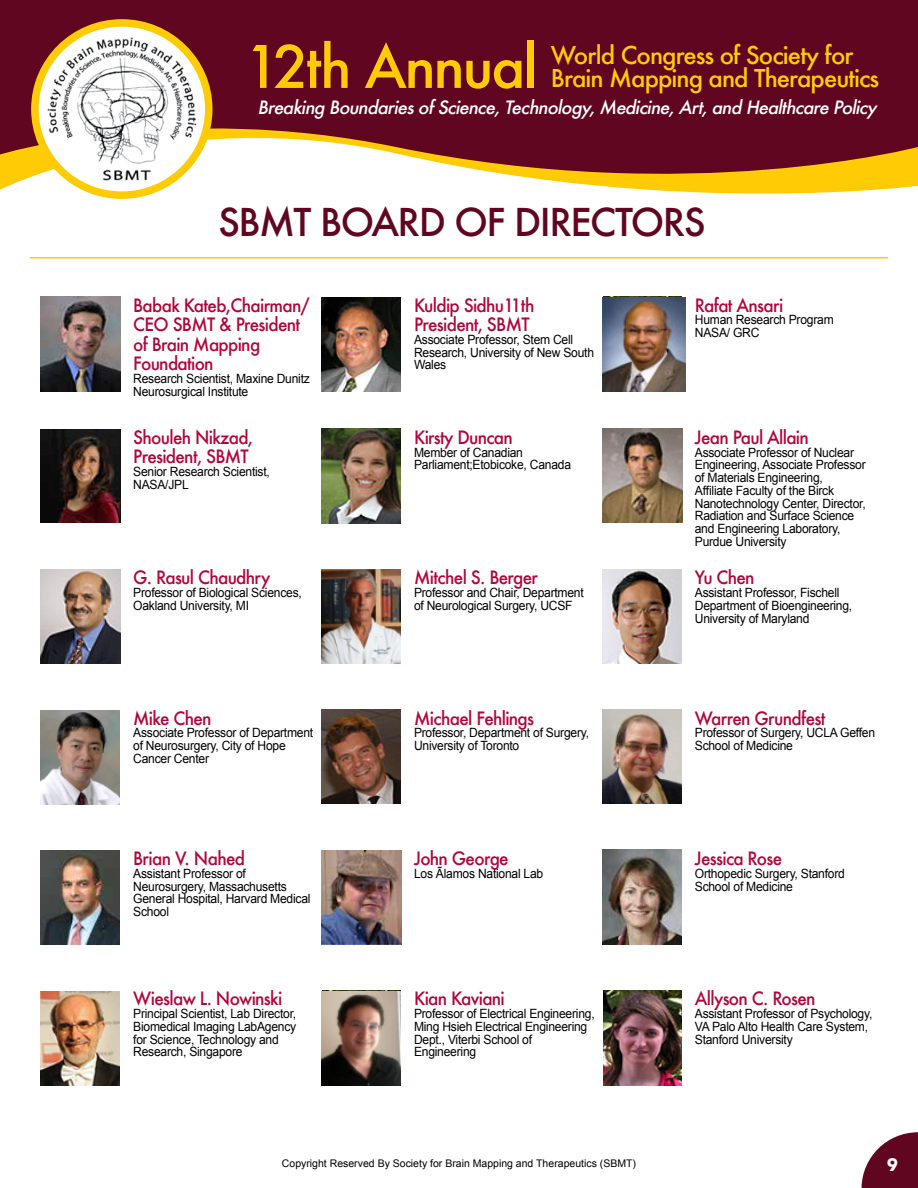
<style>
.page{position:relative;width:918px;height:1188px;background:#fff}
.page>*{position:absolute;margin:0;border:0;box-sizing:border-box;transform-origin:0 0}
.t1{font:500 57px "Futura";letter-spacing:-.04em;color:#ffcb05}
.t2{font:500 37.5px "Futura";letter-spacing:-.04em;color:#610621}
.t3{font:500 24px/22.5px "Futura";letter-spacing:-.04em;color:#ffcb05}
.t4{font:500 18px/19.5px "Futura";letter-spacing:-.04em;color:#b1063a;scale:.95 1}
.t5{font:italic 500 18px "Futura";color:#fff}
.t6{font:700 18px "Futura BT";color:#fff}
.t7{font:12.75px/12.8px "Arial";letter-spacing:-.02em;color:#000;scale:.95 1}
.t8{font:10.5px "Arial";color:#000}
</style>
<div class="page">
<svg style="left:862px;top:1132px;width:56px;height:56px"></svg>
<svg style="left:0;top:0;width:918px;height:199px;fill:#610621"></svg>
<svg style="left:35px;top:23px;width:174px;height:172px"></svg>
<img style="left:44px;top:31px;width:156px;height:156px">
<div style="left:31px;top:19px;width:182px;height:180px;border:8px solid #ffcb05;border-radius:50%"></div>
<img style="left:41px;top:297px;width:79px;height:94px">
<img style="left:603px;top:991px;width:79px;height:94px">
<hr style="left:30px;top:257px;width:858px;height:2px;background:#ffcb05">
<img style="left:322px;top:297px;width:79px;height:95px">
<img style="left:603px;top:297px;width:82px;height:95px">
<img style="left:41px;top:430px;width:79px;height:93px">
<img style="left:322px;top:429px;width:79px;height:94px">
<img style="left:603px;top:428px;width:79px;height:95px">
<img style="left:41px;top:569px;width:79px;height:95px">
<img style="left:322px;top:570px;width:79px;height:94px">
<img style="left:603px;top:569px;width:79px;height:95px">
<img style="left:41px;top:710px;width:78px;height:95px">
<img style="left:322px;top:709px;width:79px;height:95px">
<img style="left:603px;top:709px;width:79px;height:95px">
<img style="left:41px;top:850px;width:78px;height:95px">
<img style="left:322px;top:850px;width:79px;height:94px">
<img style="left:41px;top:991px;width:78px;height:95px">
<img style="left:322px;top:991px;width:79px;height:95px">
<img style="left:603px;top:850px;width:78px;height:94px">
<h1 class="t1" style="left:245px;top:28px;width:294px">12th Annual</h1>
<h3 class="t3" style="left:551px;top:44px;width:330px">World Congress of Society for<br>Brain Mapping and Therapeutics</h3>
<h3 class="t5" style="left:258px;top:94px;width:625px">Breaking BoundariesofScience,Technology,Medicine,Art,and HealthcarePolicy</h3>
<h2 class="t2" style="left:218px;top:196px;width:489px">SBMT BOARD OF DIRECTORS</h2>
<h3 class="t4" style="left:133px;top:295px;width:187px">Babak Kateb,Chairman/<br>CEO SBMT &amp; President of Brain Mapping<br>Foundation</h3>
<p class="t7" style="left:133px;top:372px;width:187px">Research Scientist, Maxine Dunitz<br>Neurosurgical Institute</p>
<h3 class="t4" style="left:133px;top:427px;width:128px">Shouleh Nikzad,<br>President, SBMT</h3>
<p class="t7" style="left:133px;top:465px;width:145px">Senior Research Scientist,<br>NASA/JPL</p>
<h3 class="t4" style="left:133px;top:568px;width:146px">G. Rasul Chaudhry</h3>
<p class="t7" style="left:133px;top:586px;width:179px">Professor of Biological Sciences,<br>Oakland University, MI</p>
<h3 class="t4" style="left:133px;top:708px;width:84px">Mike Chen</h3>
<p class="t7" style="left:133px;top:727px;width:191px">Associate Professor of Department of Neurosurgery, City of Hope<br>Cancer Center</p>
<h3 class="t4" style="left:133px;top:848px;width:119px">Brian V. Nahed</h3>
<p class="t7" style="left:133px;top:867px;width:188px">Assistant Professor of<br>Neurosurgery, Massachusetts<br>General Hospital, Harvard Medical<br>School</p>
<h3 class="t4" style="left:133px;top:989px;width:158px">Wieslaw L. Nowinski</h3>
<p class="t7" style="left:133px;top:1008px;width:173px">Principal Scientist, Lab Director,<br>Biomedical Imaging LabAgency for Science, Technology and<br>Research, Singapore</p>
<h3 class="t4" style="left:414px;top:295px;width:128px">Kuldip Sidhu11th<br>President, SBMT</h3>
<p class="t7" style="left:414px;top:333px;width:191px">Associate Professor, Stem Cell<br>Research, University of New South<br>Wales</p>
<h3 class="t4" style="left:414px;top:427px;width:106px">Kirsty Duncan</h3>
<p class="t7" style="left:414px;top:446px;width:167px">Member of Canadian<br>Parliament;Etobicoke, Canada</p>
<h3 class="t4" style="left:414px;top:568px;width:132px">Mitchel S. Berger</h3>
<p class="t7" style="left:414px;top:586px;width:180px">Professor and Chair, Department of Neurological Surgery, UCSF</p>
<h3 class="t4" style="left:414px;top:708px;width:128px">Michael Fehlings</h3>
<p class="t7" style="left:414px;top:727px;width:186px">Professor, Department of Surgery,<br>University of Toronto</p>
<h3 class="t4" style="left:414px;top:848px;width:101px">John George</h3>
<p class="t7" style="left:414px;top:867px;width:138px">Los Ãlamos National Lab</p>
<h3 class="t4" style="left:414px;top:989px;width:97px">Kian Kaviani</h3>
<p class="t7" style="left:414px;top:1008px;width:192px">Professor of Electrical Engineering,<br>Ming Hsieh Electrical Engineering<br>Dept., Viterbi School of<br>Engineering</p>
<h3 class="t4" style="left:695px;top:295px;width:95px">Rafat Ansari</h3>
<p class="t7" style="left:695px;top:314px;width:148px">Human Research Program<br>NASA/ GRC</p>
<h3 class="t4" style="left:695px;top:427px;width:122px">Jean Paul Allain</h3>
<p class="t7" style="left:695px;top:446px;width:181px">Associate Professor of Nuclear<br>Engineering, Associate Professor of Materials Engineering,<br>Affiliate Faculty of the Birck<br>Nanotechnology Center, Director,<br>Radiation and Surface Science and Engineering Laboratory,<br>Purdue University</p>
<h3 class="t4" style="left:695px;top:568px;width:65px">Yu Chen</h3>
<p class="t7" style="left:695px;top:586px;width:167px">Assistant Professor, Fischell<br>Department of Bioengineering,<br>University of Maryland</p>
<h3 class="t4" style="left:695px;top:708px;width:139px">Warren Grundfest</h3>
<p class="t7" style="left:695px;top:727px;width:191px">Professor of Surgery, UCLA Geffen<br>School of Medicine</p>
<h3 class="t4" style="left:695px;top:848px;width:94px">Jessica Rose</h3>
<p class="t7" style="left:695px;top:867px;width:159px">Orthopedic Surgery, Stanford<br>School of Medicine</p>
<h3 class="t4" style="left:695px;top:989px;width:129px">Allyson C. Rosen</h3>
<p class="t7" style="left:695px;top:1008px;width:188px">Assistant Professor of Psychology,<br>VA Palo Alto Health Care System,<br>Stanford University</p>
<p class="t8" style="left:282px;top:1156px;width:356px">Copyright Reserved By Society for Brain Mapping and Therapeutics (SBMT)</p>
<h3 class="t6" style="left:887px;top:1154px;width:13px">9</h3>
</div>
